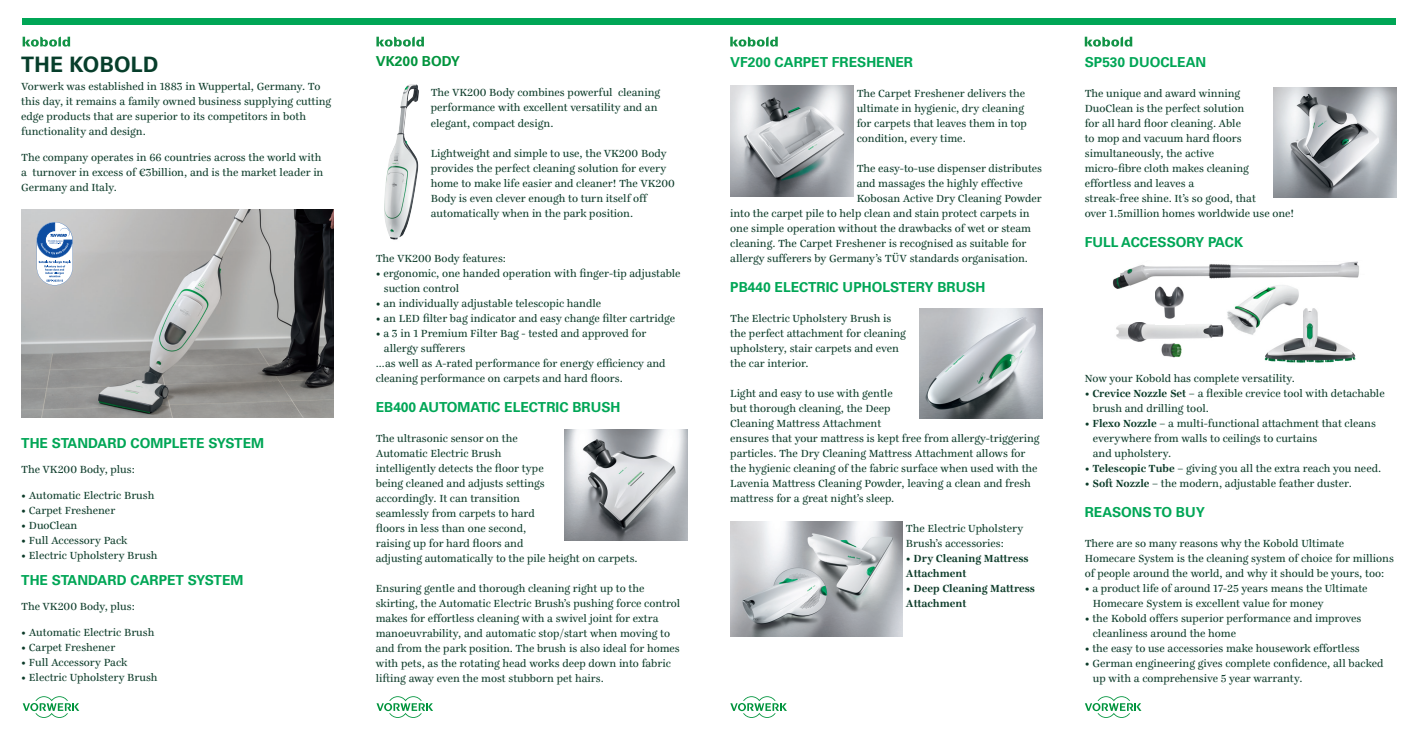
<style>
.page{position:relative;width:1418px;height:745px;background:#fff}
.page>*{position:absolute;margin:0;border:0;box-sizing:border-box;transform-origin:0 0}
.Vor_Sub_Main{font:700 21.25px "Univers LT Std";letter-spacing:.01em;color:#073e2b}
.Uni_bull{font:700 13.75px "Univers LT Pro 65";color:#00a656}
.Uni_bull-2{font:700 13.75px "Univers LT Std";color:#00a656}
.Vor_body_copy_2{font:700 13.75px "Univers LT Pro 65";color:#00a656}
.Vor_Sub_Heading{font:700 13.75px "Univers LT Std";color:#00943d}
.Uni_bull-3{font:11.25px/15px "Ingeborg";color:#0c3b29}
.Vor_body_copy_2-2{font:11.25px/15px "Ingeborg";color:#0c3b29}
.Vor_Sub_Heading-2{font:11.25px/15px "Ingeborg";color:#0c3b29}
.Uni_bull-4{font:700 11.25px/15px "Ingeborg";letter-spacing:-.005em;color:#0c3b29}
.s1{font-weight:400}
.s2{font-weight:700}
</style>
<div class="page">
<div style="left:22px;top:18px;width:1373px;height:7px;background:#00a656"></div>
<svg style="left:23px;top:696px;width:56px;height:21px"></svg>
<svg style="left:23px;top:37px;width:47px;height:10px"></svg>
<svg style="left:376px;top:696px;width:57px;height:21px"></svg>
<svg style="left:376px;top:37px;width:48px;height:10px"></svg>
<svg style="left:730px;top:696px;width:57px;height:21px"></svg>
<svg style="left:730px;top:37px;width:47px;height:10px"></svg>
<svg style="left:1085px;top:696px;width:56px;height:21px"></svg>
<svg style="left:1084px;top:37px;width:48px;height:10px"></svg>
<img style="left:565px;top:429px;width:122px;height:111px">
<img style="left:1273px;top:87px;width:123px;height:111px">
<img style="left:384px;top:84px;width:35px;height:156px">
<img style="left:730px;top:85px;width:123px;height:111px">
<img style="left:1264px;top:308px;width:91px;height:55px">
<img style="left:1112px;top:261px;width:247px;height:28px">
<img style="left:1116px;top:322px;width:108px;height:20px">
<img style="left:1156px;top:341px;width:28px;height:17px">
<img style="left:1155px;top:281px;width:29px;height:43px">
<img style="left:1225px;top:281px;width:76px;height:56px">
<img style="left:919px;top:308px;width:123px;height:110px">
<img style="left:21px;top:209px;width:312px;height:208px">
<img style="left:730px;top:521px;width:172px;height:115px">
<svg style="left:37px;top:222px;width:36px;height:63px"></svg>
<p class="Vor_Sub_Main" style="left:21px;top:52px;width:139px">THE KOBOLD</p>
<p class="Vor_body_copy_2-2" style="left:21px;top:79px;width:311px">Vorwerk was established in 1883 in Wuppertal, Germany. To this day, it remains a family owned business supplying cutting edge products that are superior to its competitors in both functionality and design.</p>
<p class="Vor_body_copy_2-2" style="left:21px;top:150px;width:304px">The company operates in 66 countries across the world with a turnover in excess of €3billion, and is the market leader in<br>Germany and Italy.</p>
<p class="Vor_body_copy_2" style="left:21px;top:434px;width:244px">THE STANDARD COMPLETE SYSTEM</p>
<p class="Vor_body_copy_2-2" style="left:21px;top:462px;width:115px">The VK200 Body, plus:</p>
<p class="Vor_body_copy_2-2" style="left:21px;top:487px;width:135px">• Automatic Electric Brush</p>
<p class="Vor_body_copy_2-2" style="left:21px;top:502px;width:95px">• Carpet Freshener</p>
<p class="Vor_body_copy_2-2" style="left:21px;top:517px;width:58px">• DuoClean</p>
<p class="Vor_body_copy_2-2" style="left:21px;top:532px;width:107px">• Full Accessory Pack</p>
<p class="Vor_body_copy_2-2" style="left:21px;top:547px;width:138px">• Electric Upholstery Brush</p>
<p class="Vor_body_copy_2" style="left:21px;top:571px;width:224px">THE STANDARD CARPET SYSTEM</p>
<p class="Vor_body_copy_2-2" style="left:21px;top:598px;width:115px">The VK200 Body, plus:</p>
<p class="Vor_body_copy_2-2" style="left:21px;top:624px;width:135px">• Automatic Electric Brush</p>
<p class="Vor_body_copy_2-2" style="left:21px;top:639px;width:95px">• Carpet Freshener</p>
<p class="Vor_body_copy_2-2" style="left:21px;top:654px;width:107px">• Full Accessory Pack</p>
<p class="Vor_body_copy_2-2" style="left:21px;top:669px;width:138px">• Electric Upholstery Brush</p>
<p class="Vor_Sub_Heading" style="left:376px;top:53px;width:86px">VK200 BODY</p>
<p class="Vor_Sub_Heading-2" style="left:431px;top:85px;width:231px">The VK200 Body combines powerful cleaning performance with excellent versatility and an elegant, compact design.</p>
<p class="Uni_bull-3" style="left:431px;top:145px;width:245px">Lightweight and simple to use, the VK200 Body provides the perfect cleaning solution for every home to make life easier and cleaner! The VK200<br>Body is even clever enough to turn itself off automatically when in the park position.</p>
<p class="Uni_bull-3" style="left:376px;top:250px;width:132px">The VK200 Body features:</p>
<p class="Uni_bull-3" style="left:384px;top:265px;width:298px;text-indent:-8px">• ergonomic, one handed operation with finger-tip adjustable suction control</p>
<p class="Uni_bull-3" style="left:376px;top:295px;width:227px">• an individually adjustable telescopic handle</p>
<p class="Uni_bull-3" style="left:376px;top:310px;width:301px">• an LED filter bag indicator and easy change filter cartridge</p>
<p class="Uni_bull-3" style="left:384px;top:325px;width:264px;text-indent:-8px">• a 3 in 1 Premium Filter Bag - tested and approved for allergy sufferers</p>
<p class="Uni_bull-3" style="left:376px;top:355px;width:291px">…as well as A-rated performance for energy efficiency and cleaning performance on carpets and hard floors.</p>
<p class="Uni_bull" style="left:376px;top:398px;width:246px">EB400 AUTOMATIC ELECTRIC BRUSH</p>
<p class="Uni_bull-3" style="left:376px;top:430px;width:263px">The ultrasonic sensor on the<br>Automatic Electric Brush<br>intelligently detects the floor type<br>being cleaned and adjusts settings<br>accordingly. It can transition<br>seamlessly from carpets to hard<br>floors in less than one second,<br>raising up for hard floors and<br>adjusting automatically to the pile height on carpets.</p>
<p class="Uni_bull-3" style="left:376px;top:580px;width:306px">Ensuring gentle and thorough cleaning right up to the skirting, the Automatic Electric Brush’s pushing force control makes for effortless cleaning with a swivel joint for extra manoeuvrability, and automatic stop/start when moving to and from the park position. The brush is also ideal for homes with pets, as the rotating head works deep down into fabric lifting away even the most stubborn pet hairs.</p>
<p class="Uni_bull" style="left:730px;top:53px;width:184px">VF200 CARPET FRESHENER</p>
<p class="Uni_bull-3" style="left:856px;top:85px;width:172px">The Carpet Freshener delivers the ultimate in hygienic, dry cleaning for carpets that leaves them in top condition, every time.</p>
<p class="Uni_bull-3" style="left:856px;top:160px;width:187px">The easy-to-use dispenser distributes</p>
<p class="Uni_bull-3" style="left:856px;top:175px;width:167px">and massages the highly effective</p>
<p class="Uni_bull-3" style="left:856px;top:190px;width:186px">Kobosan Active Dry Cleaning Powder</p>
<p class="Uni_bull-3" style="left:730px;top:205px;width:301px">into the carpet pile to help clean and stain protect carpets in</p>
<p class="Uni_bull-3" style="left:730px;top:220px;width:302px">one simple operation without the drawbacks of wet or steam</p>
<p class="Uni_bull-3" style="left:730px;top:235px;width:298px">cleaning. The Carpet Freshener is recognised as suitable for</p>
<p class="Uni_bull-3" style="left:730px;top:250px;width:299px">allergy sufferers by Germany’s TÜV standards organisation.</p>
<p class="Uni_bull-2" style="left:730px;top:279px;width:257px">PB440 ELECTRIC UPHOLSTERY BRUSH</p>
<p class="Uni_bull-3" style="left:730px;top:310px;width:177px">The Electric Upholstery Brush is the perfect attachment for cleaning upholstery, stair carpets and even the car interior.</p>
<p class="Uni_bull-3" style="left:730px;top:385px;width:311px">Light and easy to use with gentle<br>but thorough cleaning, the Deep<br>Cleaning Mattress Attachment<br>ensures that your mattress is kept free from allergy-triggering particles. The Dry Cleaning Mattress Attachment allows for the hygienic cleaning of the fabric surface when used with the Lavenia Mattress Cleaning Powder, leaving a clean and fresh mattress for a great night’s sleep.</p>
<p class="Uni_bull-3" style="left:906px;top:520px;width:119px">The Electric Upholstery<br>Brush’s accessories:</p>
<p class="Uni_bull-4" style="left:906px;top:550px;width:124px"><span class="s1">•</span> Dry Cleaning Mattress<br>Attachment</p>
<p class="Uni_bull-4" style="left:906px;top:580px;width:131px"><span class="s1">•</span> Deep Cleaning Mattress<br>Attachment</p>
<p class="Uni_bull" style="left:1084px;top:53px;width:123px">SP530 DUOCLEAN</p>
<p class="Uni_bull-3" style="left:1084px;top:85px;width:211px">The unique and award winning<br>DuoClean is the perfect solution<br>for all hard floor cleaning. Able<br>to mop and vacuum hard floors simultaneously, the active<br>micro-fibre cloth makes cleaning effortless and leaves a<br>streak-free shine. It’s so good, that<br>over 1.5million homes worldwide use one!</p>
<p class="Uni_bull-2" style="left:1084px;top:234px;width:160px">FULL ACCESSORY PACK</p>
<p class="Uni_bull-3" style="left:1084px;top:370px;width:212px">Now your Kobold has complete versatility.</p>
<p class="Uni_bull-3" style="left:1092px;top:385px;width:293px;text-indent:-8px">• <span class="s2">Crevice Nozzle Set</span> – a flexible crevice tool with detachable brush and drilling tool.</p>
<p class="Uni_bull-3" style="left:1092px;top:415px;width:284px;text-indent:-8px">• <span class="s2">Flexo Nozzle</span> – a multi-functional attachment that cleans everywhere from walls to ceilings to curtains<br>and upholstery.</p>
<p class="Uni_bull-3" style="left:1084px;top:460px;width:298px">• <span class="s2">Telescopic Tube</span> – giving you all the extra reach you need.</p>
<p class="Uni_bull-3" style="left:1084px;top:475px;width:269px">• <span class="s2">Soft Nozzle</span> – the modern, adjustable feather duster.</p>
<p class="Uni_bull-2" style="left:1084px;top:504px;width:122px">REASONS TO BUY</p>
<p class="Uni_bull-3" style="left:1084px;top:535px;width:311px">There are so many reasons why the Kobold Ultimate<br>Homecare System is the cleaning system of choice for millions of people around the world, and why it should be yours, too:</p>
<p class="Uni_bull-3" style="left:1092px;top:580px;width:276px;text-indent:-8px">• a product life of around 17-25 years means the Ultimate<br>Homecare System is excellent value for money</p>
<p class="Uni_bull-3" style="left:1092px;top:610px;width:270px;text-indent:-8px">• the Kobold offers superior performance and improves cleanliness around the home</p>
<p class="Uni_bull-3" style="left:1084px;top:640px;width:277px">• the easy to use accessories make housework effortless</p>
<p class="Uni_bull-3" style="left:1092px;top:655px;width:292px;text-indent:-8px">• German engineering gives complete confidence, all backed up with a comprehensive 5 year warranty.</p>
</div>
